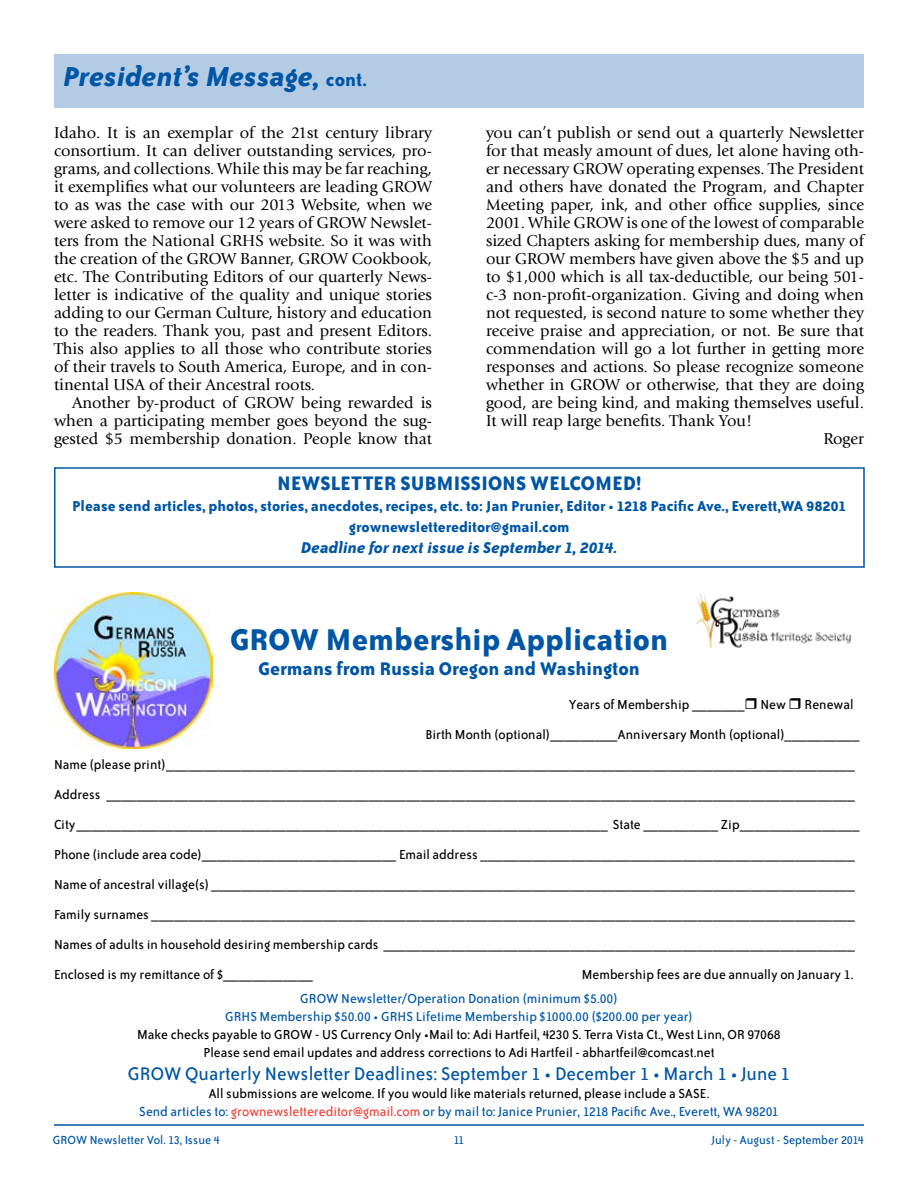
<style>
.page{position:relative;width:918px;height:1188px;background:#fff}
.page>*{position:absolute;margin:0;border:0;box-sizing:border-box;transform-origin:0 0}
.t1{font:700 34.5px "Bailey Sans ITC";color:#0055a4}
.t2{font:italic 700 31.5px "Bailey Sans ITC";color:#0055a4}
.t3{font:700 22.5px "Bailey Sans ITC";color:#0055a4}
.t4{font:21px "Bailey Sans ITC";color:#0055a4}
.t5{font:700 21px "Bailey Sans ITC";color:#0055a4}
.t6{font:italic 700 18px "Bailey Sans ITC";color:#0055a4}
.t7{font:16.5px/18px "Giovanni";color:#000;text-align:justify}
.t8{font:700 16.5px/21px "Bailey Sans ITC";color:#0055a4;text-align:center}
.t9{font:15px/18px "Bailey Sans ITC";color:#000;text-align:center}
.t10{font:15px/18px "Bailey Sans ITC";color:#0055a4;text-align:center}
.t11{font:13.5px "Bailey Sans ITC";color:#0055a4}
.s1{font-style:normal;font-size:21px}
.s2{color:#0055a4}
.s3{color:#ef4135}
</style>
<div class="page">
<hr style="left:54px;top:1124px;width:810px;height:2px;background:#0055a4">
<img style="left:696px;top:593px;width:155px;height:55px">
<img style="left:54px;top:592px;width:158px;height:157px">
<div style="left:54px;top:54px;width:810px;height:54px;background:#b3cce4"></div>
<h2 class="t2" style="left:63px;top:60px;width:306px">President’s Message, <span class="s1">cont.</span></h2>
<p class="t7" style="left:54px;top:124px;width:380px">Idaho. It is an exemplar of the 21st century library consortium. It can deliver outstanding services, pro&shy;grams, and collections. While this may be far reaching, it exemplifies what our volunteers are leading GROW to as was the case with our 2013 Website, when we were asked to remove our 12 years of GROW Newslet&shy;ters from the National GRHS website. So it was with the creation of the GROW Banner, GROW Cookbook, etc. The Contributing Editors of our quarterly News&shy;letter is indicative of the quality and unique stories adding to our German Culture, history and education to the readers. Thank you, past and present Editors.<br>This also applies to all those who contribute stories of their travels to South America, Europe, and in con&shy;tinental USA of their Ancestral roots.</p>
<p class="t7" style="left:54px;top:394px;width:380px;text-indent:18px">Another by-product of GROW being rewarded is when a participating member goes beyond the sug&shy;gested $5 membership donation. People know that</p>
<p class="t7" style="left:486px;top:124px;width:380px">you can’t publish or send out a quarterly Newsletter</p>
<p class="t7" style="left:486px;top:142px;width:379px">for that measly amount of dues, let alone having oth-</p>
<p class="t7" style="left:486px;top:160px;width:380px">er necessary GROW operating expenses. The President</p>
<p class="t7" style="left:486px;top:178px;width:380px">and others have donated the Program, and Chapter</p>
<p class="t7" style="left:486px;top:196px;width:380px">Meeting paper, ink, and other office supplies, since</p>
<p class="t7" style="left:486px;top:214px;width:380px">2001. While GROW is one of the lowest of comparable</p>
<p class="t7" style="left:486px;top:232px;width:379px">sized Chapters asking for membership dues, many of</p>
<p class="t7" style="left:486px;top:250px;width:380px">our GROW members have given above the $5 and up</p>
<p class="t7" style="left:486px;top:268px;width:379px">to $1,000 which is all tax-deductible, our being 501-</p>
<p class="t7" style="left:486px;top:286px;width:379px">c-3 non-profit-organization. Giving and doing when</p>
<p class="t7" style="left:486px;top:304px;width:380px">not requested, is second nature to some whether they</p>
<p class="t7" style="left:486px;top:322px;width:379px">receive praise and appreciation, or not. Be sure that</p>
<p class="t7" style="left:486px;top:340px;width:379px">commendation will go a lot further in getting more</p>
<p class="t7" style="left:486px;top:358px;width:379px">responses and actions. So please recognize someone</p>
<p class="t7" style="left:486px;top:376px;width:379px">whether in GROW or otherwise, that they are doing</p>
<p class="t7" style="left:486px;top:394px;width:379px">good, are being kind, and making themselves useful.</p>
<p class="t7" style="left:486px;top:412px;width:268px">It will reap large benefits. Thank You!</p>
<p class="t7" style="left:824px;top:430px;width:42px">Roger</p>
<h3 class="t3" style="left:277px;top:471px;width:366px">NEWSLETTER SUBMISSIONS WELCOMED!</h3>
<p class="t8" style="left:72px;top:495px;width:776px">Please send articles, photos, stories, anecdotes, recipes, etc. to: Jan Prunier, Editor • 1218 Pacific Ave., Everett,WA 98201 grownewslettereditor@gmail.com</p>
<p class="t6" style="left:301px;top:538px;width:318px">Deadline for next issue is September 1, 2014.</p>
<h1 class="t1" style="left:230px;top:620px;width:439px">GROW Membership Application</h1>
<p class="t5" style="left:259px;top:657px;width:383px">Germans from Russia Oregon and Washington</p>
<p class="t9" style="left:569px;top:696px;width:286px">Years of Membership _______ New Renewal</p>
<p class="t9" style="left:425px;top:726px;width:436px">Birth Month (optional)_________Anniversary Month (optional)__________</p>
<p class="t9" style="left:54px;top:756px;width:802px">Name (please print)____________________________________________________________________________________________</p>
<p class="t9" style="left:54px;top:786px;width:802px">Address ____________________________________________________________________________________________________</p>
<p class="t9" style="left:54px;top:816px;width:807px">City_______________________________________________________________________ State __________ Zip________________</p>
<p class="t9" style="left:54px;top:846px;width:802px">Phone (include area code)__________________________ Email address __________________________________________________</p>
<p class="t9" style="left:54px;top:876px;width:802px">Name of ancestral village(s) ______________________________________________________________________________________</p>
<p class="t9" style="left:54px;top:906px;width:802px">Family surnames ______________________________________________________________________________________________</p>
<p class="t9" style="left:54px;top:936px;width:802px">Names of adults in household desiring membership cards _______________________________________________________________</p>
<p class="t9" style="left:54px;top:966px;width:260px">Enclosed is my remittance of $____________</p>
<p class="t9" style="left:582px;top:966px;width:273px">Membership fees are due annually on January 1.</p>
<p class="t10" style="left:225px;top:990px;width:469px">GROW Newsletter/Operation Donation (minimum $5.00)<br>GRHS Membership $50.00 • GRHS Lifetime Membership $1000.00 ($200.00 per year)</p>
<p class="t9" style="left:137px;top:1026px;width:645px">Make checks payable to GROW - US Currency Only •Mail to: Adi Hartfeil, 4230 S. Terra Vista Ct., West Linn, OR 97068<br>Please send email updates and address corrections to Adi Hartfeil - abhartfeil@comcast.net</p>
<p class="t4" style="left:128px;top:1062px;width:664px">GROW Quarterly Newsletter Deadlines: September 1 • December 1 • March 1 • June 1</p>
<p class="t9" style="left:139px;top:1084px;width:641px">All submissions are welcome. If you would like materials returned, please include a SASE.<br><span class="s2">Send articles to:</span> <span class="s3">grownewslettereditor@gmail.com</span> <span class="s2">or by mail to: Janice Prunier, 1218 Pacific Ave., Everett, WA 98201</span></p>
<p class="t11" style="left:53px;top:1133px;width:169px">GROW Newsletter Vol. 13, Issue 4</p>
<p class="t11" style="left:454px;top:1133px;width:12px">11</p>
<p class="t11" style="left:712px;top:1133px;width:154px">July - August - September 2014</p>
</div>
